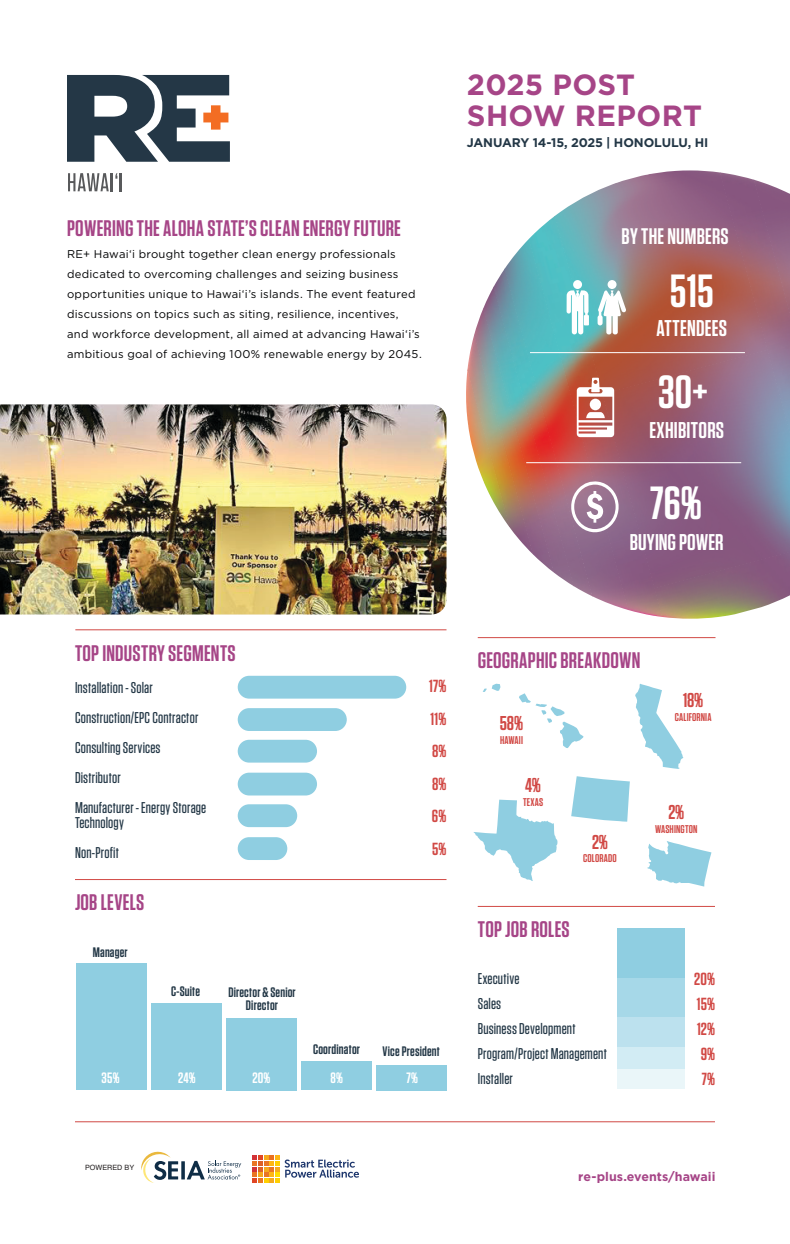
<style>
.page{position:relative;width:790px;height:1244px;background:#fff}
.page>*{position:absolute;margin:0;border:0;box-sizing:border-box;transform-origin:0 0}
.t1{font:600 46.38px "Tungsten";color:#fff}
.t2{font:700 29.25px/31.2px "Gotham";letter-spacing:.01em;color:#a64587}
.t3{font:600 22.75px "Tungsten";letter-spacing:.01em;color:#fff}
.t4{font:600 22.5px "Tungsten";letter-spacing:.01em;color:#a64587}
.t5{font:600 22.5px "Tungsten";letter-spacing:.01em;color:#fff}
.t6{font:600 20px "Tungsten";color:#d14945}
.t7{font:600 17.5px/32.5px "Tungsten";letter-spacing:.01em;color:#d14945;text-align:justify}
.t8{font:500 15.62px/30px "Tungsten";letter-spacing:.01em;color:#233746}
.t9{font:600 15px "Tungsten";color:#fff}
.t10{font:600 13.75px/12.5px "Tungsten";letter-spacing:.015em;color:#233746;text-align:center}
.t11{font:700 12.5px "Gotham";letter-spacing:-.01em;color:#233746}
.t12{font:700 12.5px "Gotham";color:#a64587}
.t13{font:11.25px/20px "Gotham";letter-spacing:.02em;color:#020304}
.t14{font:600 11.25px "Tungsten";letter-spacing:.015em;color:#d14945}
.t15{font:7.25px "Helvetica";color:#231f20}
</style>
<div class="page">
<img style="left:0;top:404px;width:447px;height:210px">
<div style="left:377px;top:1065px;width:70px;height:25px;background:#8fcee1"></div>
<div style="left:302px;top:1061px;width:70px;height:29px;background:#8fcee1"></div>
<div style="left:227px;top:1018px;width:70px;height:72px;background:#8fcee1"></div>
<div style="left:152px;top:1003px;width:70px;height:87px;background:#8fcee1"></div>
<div style="left:76px;top:963px;width:71px;height:127px;background:#8fcee1"></div>
<img style="left:555px;top:170px;width:165px;height:179px">
<img style="left:720px;top:172px;width:70px;height:177px">
<img style="left:529px;top:216px;width:134px;height:400px">
<img style="left:754px;top:180px;width:36px;height:135px">
<img style="left:505px;top:239px;width:124px;height:371px">
<img style="left:494px;top:268px;width:99px;height:328px">
<img style="left:483px;top:286px;width:91px;height:300px">
<img style="left:474px;top:308px;width:80px;height:265px">
<img style="left:467px;top:334px;width:66px;height:221px">
<img style="left:466px;top:369px;width:44px;height:159px">
<img style="left:602px;top:349px;width:188px;height:240px">
<img style="left:654px;top:551px;width:136px;height:68px">
<svg style="left:68px;top:173px;width:54px;height:18px"></svg>
<svg style="left:67px;top:75px;width:163px;height:87px"></svg>
<hr style="left:75px;top:879px;width:372px;height:1px;background:#d14945">
<hr style="left:75px;top:1121px;width:640px;height:1px;background:#d14945">
<hr style="left:478px;top:906px;width:237px;height:1px;background:#d14945">
<hr style="left:478px;top:637px;width:238px;height:1px;background:#d14945">
<hr style="left:75px;top:629px;width:372px;height:1px;background:#d14945">
<svg style="left:253px;top:1156px;width:106px;height:26px"></svg>
<svg style="left:141px;top:1151px;width:37px;height:32px"></svg>
<svg style="left:181px;top:1161px;width:4px;height:18px"></svg>
<svg style="left:187px;top:1161px;width:54px;height:18px"></svg>
<svg style="left:635px;top:684px;width:48px;height:85px"></svg>
<svg style="left:474px;top:799px;width:84px;height:82px"></svg>
<div style="left:608px;top:280px;width:9px;height:9px;background:#fff;border-radius:50%"></div>
<svg style="left:598px;top:290px;width:28px;height:44px"></svg>
<div style="left:573px;top:280px;width:9px;height:9px;background:#fff;border-radius:50%"></div>
<svg style="left:567px;top:290px;width:22px;height:44px"></svg>
<svg style="left:577px;top:378px;width:37px;height:59px"></svg>
<hr style="left:530px;top:352px;width:215px;height:1px;background:#fff">
<hr style="left:526px;top:462px;width:215px;height:1px;background:#fff">
<svg style="left:571px;top:481px;width:48px;height:51px"></svg>
<div style="left:238px;top:837px;width:49px;height:23px;background:#8fcee1;border-radius:11px"></div>
<div style="left:238px;top:804px;width:59px;height:23px;background:#8fcee1;border-radius:11px"></div>
<div style="left:238px;top:773px;width:79px;height:22px;background:#8fcee1;border-radius:11px"></div>
<div style="left:238px;top:740px;width:79px;height:22px;background:#8fcee1;border-radius:11px"></div>
<div style="left:238px;top:708px;width:109px;height:23px;background:#8fcee1;border-radius:11px"></div>
<div style="left:238px;top:676px;width:168px;height:22px;background:#8fcee1;border-radius:11px"></div>
<svg style="left:483px;top:684px;width:100px;height:64px"></svg>
<svg style="left:571px;top:776px;width:59px;height:46px"></svg>
<svg style="left:647px;top:841px;width:64px;height:45px"></svg>
<div style="left:618px;top:1069px;width:67px;height:19px;background:#eaf6f9"></div>
<div style="left:618px;top:1046px;width:67px;height:23px;background:#d2ecf4"></div>
<div style="left:618px;top:1017px;width:67px;height:29px;background:#bce1ee"></div>
<div style="left:618px;top:977px;width:67px;height:40px;background:#a6d8e8"></div>
<div style="left:618px;top:928px;width:67px;height:49px;background:#8fcee1"></div>
<h2 class="t2" style="left:467px;top:70px;width:237px">2025 POST<br>SHOW REPORT</h2>
<h3 class="t4" style="left:67px;top:218px;width:335px">POWERING THE ALOHA STATE’S CLEAN ENERGY FUTURE</h3>
<p class="t13" style="left:67px;top:245px;width:356px">RE+ Hawai‘i brought together clean energy professionals dedicated to overcoming challenges and seizing business opportunities unique to Hawai‘i’s islands. The event featured discussions on topics such as siting, resilience, incentives, and workforce development, all aimed at advancing Hawai‘i’s ambitious goal of achieving 100% renewable energy by 2045.</p>
<p class="t11" style="left:467px;top:137px;width:243px">JANUARY 14-15, 2025 | HONOLULU, HI</p>
<h3 class="t5" style="left:622px;top:226px;width:109px">BY THE NUMBERS</h3>
<h1 class="t1" style="left:670px;top:269px;width:45px">515</h1>
<h3 class="t3" style="left:657px;top:318px;width:72px">ATTENDEES</h3>
<h1 class="t1" style="left:658px;top:371px;width:51px">30+</h1>
<h3 class="t3" style="left:649px;top:420px;width:76px">EXHIBITORS</h3>
<h1 class="t1" style="left:650px;top:482px;width:53px">76%</h1>
<h3 class="t3" style="left:630px;top:532px;width:95px">BUYING POWER</h3>
<h3 class="t4" style="left:75px;top:643px;width:162px">TOP INDUSTRY SEGMENTS</h3>
<h3 class="t4" style="left:478px;top:650px;width:164px">GEOGRAPHIC BREAKDOWN</h3>
<h3 class="t8" style="left:75px;top:673px;width:133px">Installation - Solar<br>Construction/EPC Contractor<br>Consulting Services<br>Distributor<br>Manufacturer - Energy Storage</h3>
<h3 class="t8" style="left:75px;top:808px;width:50px">Technology<br>Non-Profit</h3>
<h3 class="t4" style="left:75px;top:892px;width:71px">JOB LEVELS</h3>
<p class="t10" style="left:93px;top:946px;width:36px">Manager</p>
<p class="t10" style="left:171px;top:985px;width:31px">C-Suite</p>
<p class="t10" style="left:228px;top:987px;width:69px">Director &amp; Senior<br>Director</p>
<p class="t10" style="left:313px;top:1044px;width:48px">Coordinator</p>
<h3 class="t9" style="left:102px;top:1071px;width:19px">35%</h3>
<h3 class="t9" style="left:178px;top:1071px;width:19px">24%</h3>
<h3 class="t9" style="left:252px;top:1071px;width:20px">20%</h3>
<h3 class="t9" style="left:331px;top:1071px;width:14px">8%</h3>
<h3 class="t7" style="left:429px;top:671px;width:19px">17% 11% 8% 8% 6% 5%</h3>
<p class="t10" style="left:383px;top:1046px;width:59px">Vice President</p>
<h3 class="t9" style="left:406px;top:1071px;width:13px">7%</h3>
<h3 class="t6" style="left:500px;top:714px;width:25px">58%</h3>
<p class="t14" style="left:500px;top:735px;width:24px">HAWAII</p>
<h3 class="t6" style="left:525px;top:776px;width:17px">4%</h3>
<p class="t14" style="left:523px;top:797px;width:22px">TEXAS</p>
<h3 class="t6" style="left:592px;top:832px;width:17px">2%</h3>
<p class="t14" style="left:583px;top:853px;width:35px">COLORADO</p>
<h3 class="t4" style="left:478px;top:918px;width:93px">TOP JOB ROLES</h3>
<h3 class="t8" style="left:478px;top:966px;width:131px;line-height:25px">Executive<br>Sales<br>Business Development<br>Program/Project Management<br>Installer</h3>
<h3 class="t6" style="left:683px;top:691px;width:22px">18%</h3>
<p class="t14" style="left:675px;top:711px;width:38px">CALIFORNIA</p>
<h3 class="t6" style="left:668px;top:803px;width:17px">2%</h3>
<p class="t14" style="left:655px;top:824px;width:44px">WASHINGTON</p>
<h3 class="t7" style="left:694px;top:967px;width:23px;line-height:25px">20% 15% 12% 9% 7%</h3>
<p class="t15" style="left:85px;top:1163px;width:51px">POWERED BY</p>
<p class="t12" style="left:578px;top:1171px;width:139px">re-plus.events/hawaii</p>
</div>
